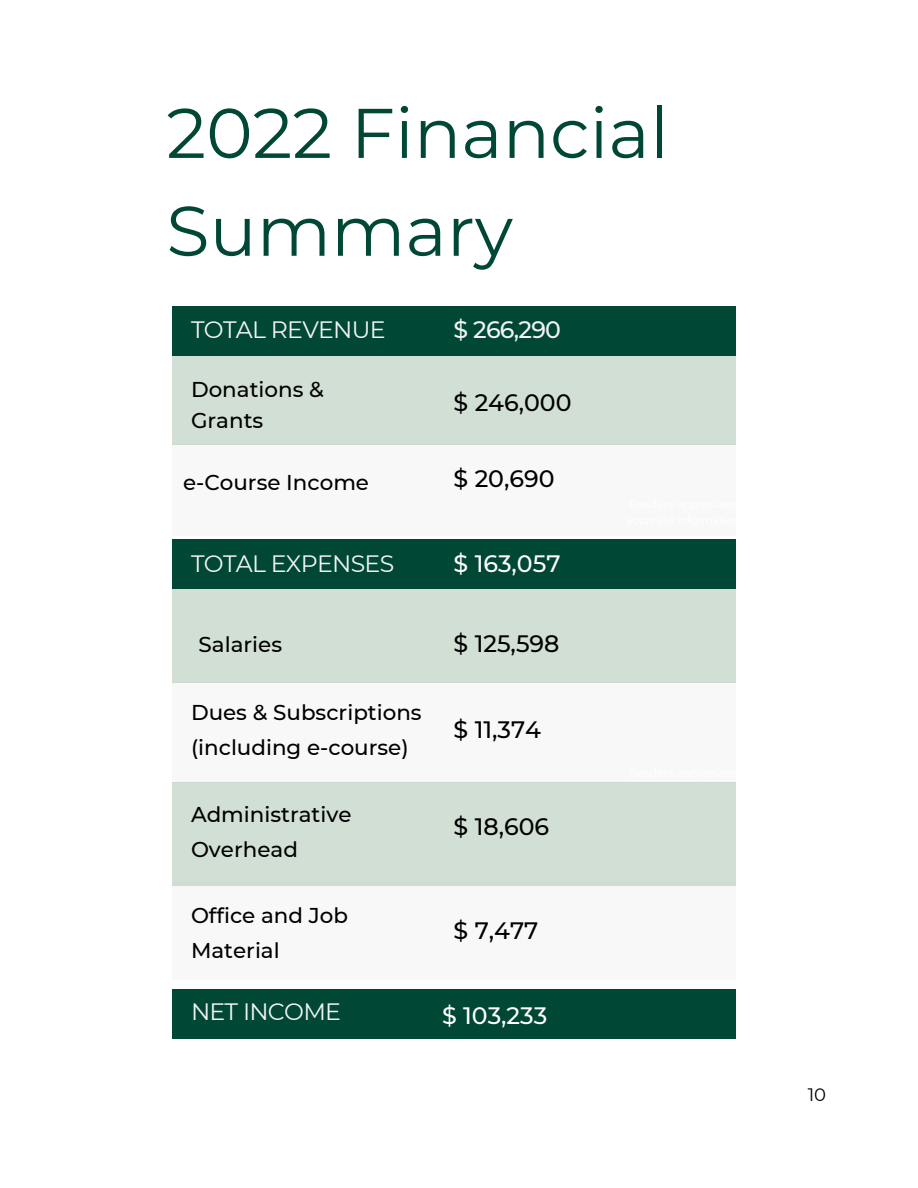
<style>
.page{position:relative;width:918px;height:1188px;background:#fff}
.page>*{position:absolute;margin:0;border:0;box-sizing:border-box;transform-origin:0 0}
.t1{font:70.05px/97.8px "Montserrat";color:#004835}
.t2{font:500 23.7px "Montserrat";color:#000}
.t3{font:23.7px "Montserrat";letter-spacing:-.03em;color:#f4f4f4}
.t4{font:500 23.7px "Montserrat";color:#fff}
.t5{font:500 23.7px "Montserrat";letter-spacing:-.03em;color:#f4f4f4}
.t6{font:500 21.45px/35.4px "Montserrat";color:#000}
.t7{font:18px "Montserrat";color:#000}
</style>
<div class="page">
<div style="left:172px;top:445px;width:563px;height:91px;background:#f8f8f8"></div>
<div style="left:172px;top:355px;width:563px;height:90px;background:#d1dfd5"></div>
<div style="left:172px;top:306px;width:563px;height:49px;background:#004835"></div>
<div style="left:172px;top:682px;width:563px;height:100px;background:#f8f8f8"></div>
<div style="left:172px;top:588px;width:563px;height:95px;background:#d1dfd5"></div>
<div style="left:172px;top:539px;width:563px;height:50px;background:#004835"></div>
<div style="left:172px;top:782px;width:563px;height:103px;background:#d1dfd5"></div>
<div style="left:172px;top:882px;width:563px;height:98px;background:#f8f8f8"></div>
<div style="left:172px;top:989px;width:563px;height:50px;background:#004835"></div>
<h1 class="t1" style="left:166px;top:84px;width:504px">2022 Financial<br>Summary</h1>
<p class="t3" style="left:191px;top:315px;width:196px">TOTAL REVENUE</p>
<p class="t6" style="left:191px;top:374px;width:134px;line-height:31px">Donations &amp;<br>Grants</p>
<p class="t6" style="left:183px;top:465px;width:188px">e-Course Income</p>
<p class="t3" style="left:191px;top:549px;width:205px">TOTAL EXPENSES</p>
<p class="t6" style="left:199px;top:626px;width:85px">Salaries</p>
<p class="t6" style="left:191px;top:694px;width:232px">Dues &amp; Subscriptions (including e-course)</p>
<p class="t6" style="left:191px;top:797px;width:162px">Administrative<br>Overhead</p>
<p class="t6" style="left:191px;top:897px;width:159px">Office and Job<br>Material</p>
<p class="t5" style="left:454px;top:315px;width:109px">$ 266,290</p>
<p class="t2" style="left:454px;top:388px;width:119px">$ 246,000</p>
<p class="t2" style="left:454px;top:464px;width:102px">$ 20,690</p>
<p class="t4" style="left:454px;top:549px;width:108px">$ 163,057</p>
<p class="t2" style="left:454px;top:629px;width:107px">$ 125,598</p>
<p class="t2" style="left:454px;top:715px;width:89px">$ 11,374</p>
<p class="t2" style="left:454px;top:812px;width:97px">$ 18,606</p>
<p class="t2" style="left:454px;top:916px;width:86px">$ 7,477</p>
<p class="t3" style="left:191px;top:997px;width:152px">NET INCOME</p>
<p class="t4" style="left:442px;top:1002px;width:107px">$ 103,233</p>
<p class="t7" style="left:808px;top:1083px;width:20px">10</p>
</div>
